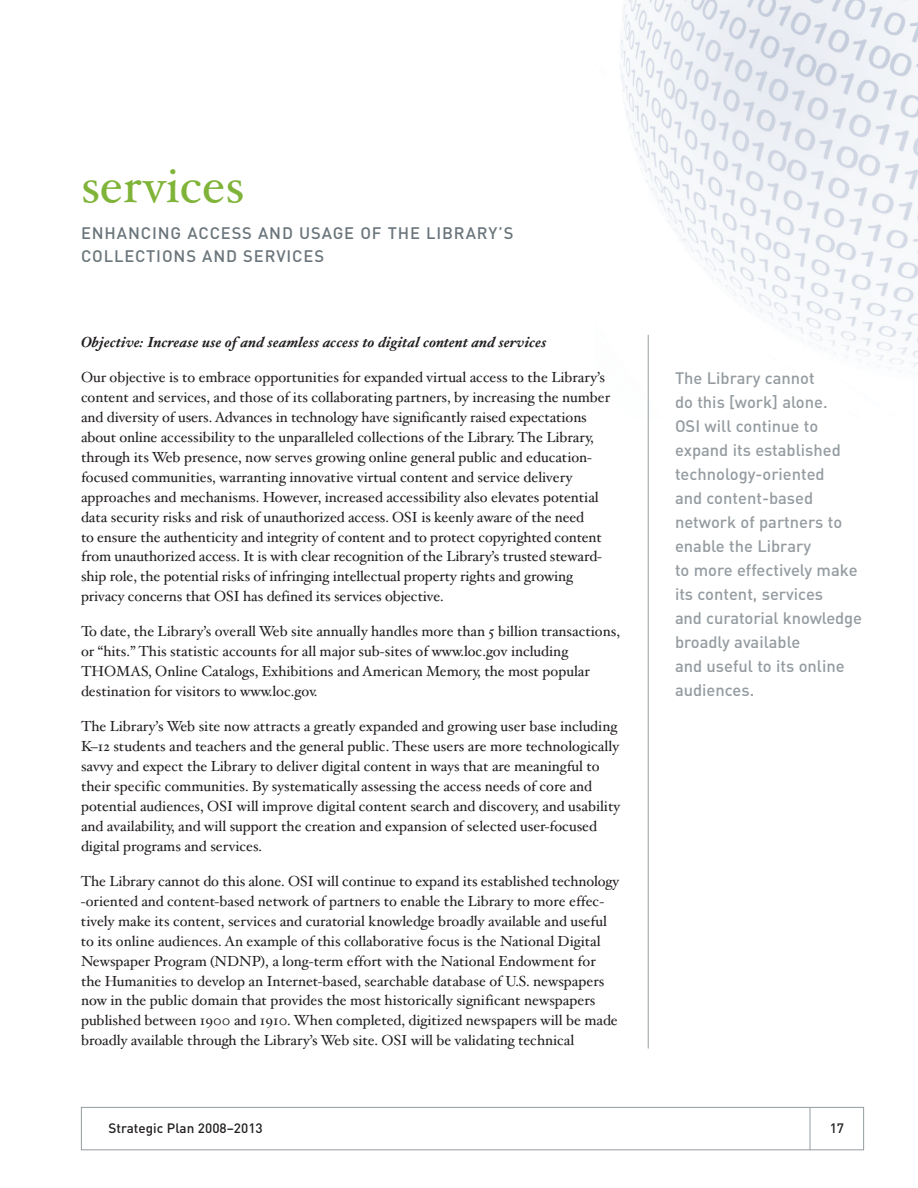
<style>
.page{position:relative;width:918px;height:1188px;background:#fff}
.page>*{position:absolute;margin:0;border:0;box-sizing:border-box;transform-origin:0 0}
.t1{font:49.5px "Hoefler Text";color:#7fb438}
.t2{font:500 16.5px/24px "DIN";color:#959ca1}
.t3{font:500 16.5px/22.5px "DIN";letter-spacing:.055em;color:#6a757b}
.t4{font:14.7px/20px "Hoefler Text";color:#231f20}
.t5{font:italic 700 14.7px "Hoefler Text";color:#231f20}
.t6{font:500 13.5px "DIN";color:#231f20}
</style>
<div class="page">
<img style="left:620px;top:0;width:298px;height:418px">
<div style="left:81px;top:1107px;width:783px;height:43px;border:1px solid #959ca1"></div>
<hr style="left:810px;top:1107px;width:1px;height:43px;background:#959ca1">
<hr style="left:648px;top:335px;width:1px;height:713px;background:#959ca1">
<h1 class="t1" style="left:81px;top:156px;width:165px">services</h1>
<p class="t3" style="left:81px;top:222px;width:434px">ENHANCING ACCESS AND USAGE OF THE LIBRARY’S<br>COLLECTIONS AND SERVICES</p>
<p class="t5" style="left:81px;top:333px;width:467px">Objective: Increase use of and seamless access to digital content and services</p>
<p class="t4" style="left:81px;top:367px;width:531px">Our objective is to embrace opportunities for expanded virtual access to the Library’s content and services, and those of its collaborating partners, by increasing the number and diversity of users. Advances in technology have significantly raised expectations about online accessibility to the unparalleled collections of the Library. The Library, through its Web presence, now serves growing online general public and education&shy;focused communities, warranting innovative virtual content and service delivery approaches and mechanisms. However, increased accessibility also elevates potential data security risks and risk of unauthorized access. OSI is keenly aware of the need<br>to ensure the authenticity and integrity of content and to protect copyrighted content from unauthorized access. It is with clear recognition of the Library’s trusted steward&shy;ship role, the potential risks of infringing intellectual property rights and growing privacy concerns that OSI has defined its services objective.</p>
<p class="t4" style="left:81px;top:621px;width:541px">To date, the Library’s overall Web site annually handles more than 5 billion transactions, or “hits.” This statistic accounts for all major sub-sites of www.loc.gov including THOMAS, Online Catalogs, Exhibitions and American Memory, the most popular destination for visitors to www.loc.gov.</p>
<p class="t4" style="left:81px;top:716px;width:541px">The Library’s Web site now attracts a greatly expanded and growing user base including K–12 students and teachers and the general public. These users are more technologically savvy and expect the Library to deliver digital content in ways that are meaningful to their specific communities. By systematically assessing the access needs of core and potential audiences, OSI will improve digital content search and discovery, and usability and availability, and will support the creation and expansion of selected user-focused digital programs and services.</p>
<p class="t4" style="left:81px;top:871px;width:540px">The Library cannot do this alone. OSI will continue to expand its established technology -oriented and content-based network of partners to enable the Library to more effec&shy;tively make its content, services and curatorial knowledge broadly available and useful to its online audiences. An example of this collaborative focus is the National Digital Newspaper Program (NDNP), a long-term effort with the National Endowment for the Humanities to develop an Internet-based, searchable database of U.S. newspapers now in the public domain that provides the most historically significant newspapers published between 1900 and 1910. When completed, digitized newspapers will be made broadly available through the Library’s Web site. OSI will be validating technical</p>
<p class="t2" style="left:675px;top:367px;width:189px">The Library cannot<br>do this [work] alone.<br>OSI will continue to expand its established technology-oriented<br>and content-based network of partners to enable the Library<br>to more effectively make its content, services<br>and curatorial knowledge broadly available<br>and useful to its online audiences.</p>
<p class="t6" style="left:108px;top:1120px;width:156px">Strategic Plan 2008–2013</p>
<p class="t6" style="left:830px;top:1120px;width:16px">17</p>
</div>
